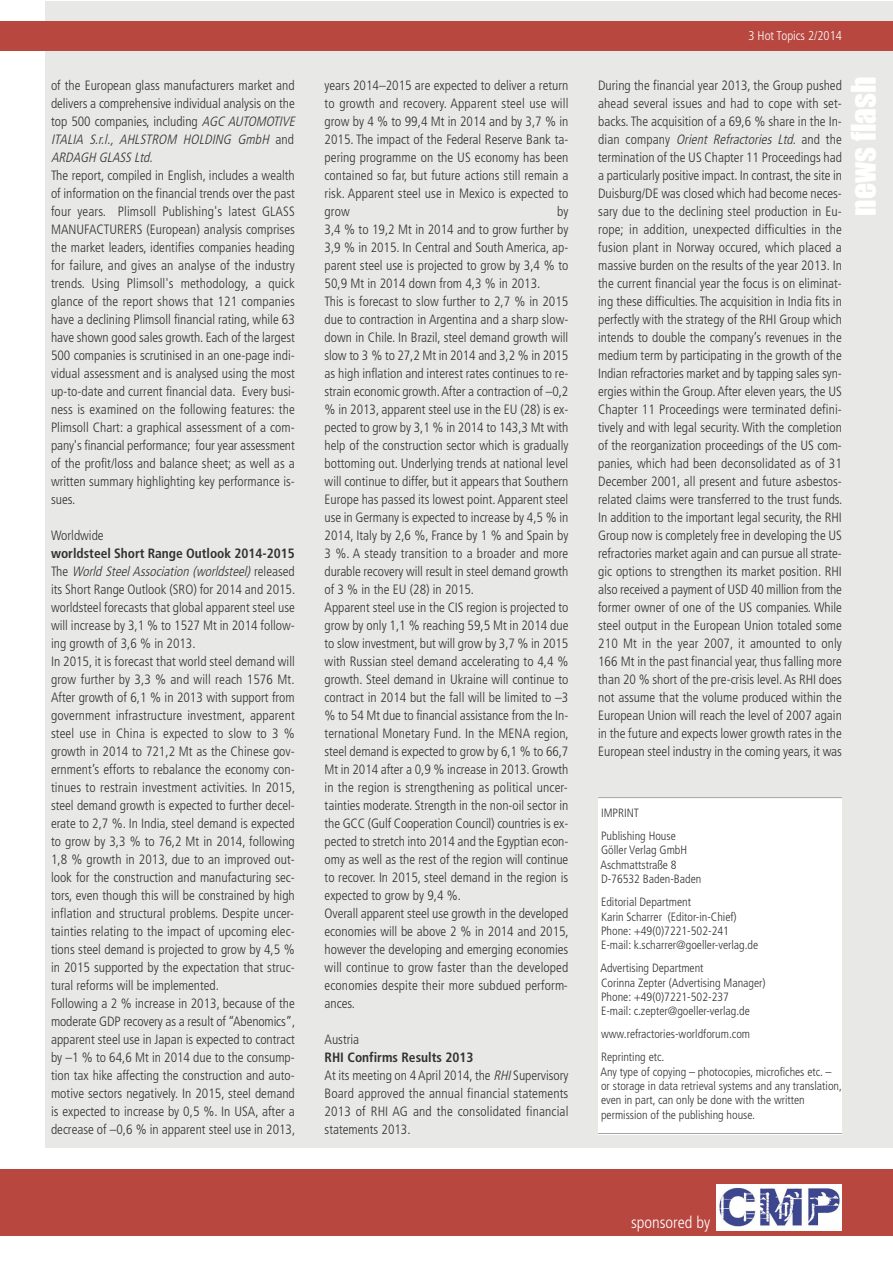
<style>
.page{position:relative;width:893px;height:1263px;background:#fff}
.page>*{position:absolute;margin:0;border:0;box-sizing:border-box;transform-origin:0 0}
.t1{font:31.5px "Impact";color:#fff}
.t2{font:300 condensed 16.5px "Frutiger";color:#fff}
.t3{font:300 condensed 13.5px/18px "Frutiger";color:#343132}
.t4{font:300 condensed 12.75px "Frutiger";color:#fff}
.t5{font:300 condensed 12px/14.4px "Frutiger";color:#343132}
.s1{font-style:italic}
.s2{font-weight:700}
</style>
<div class="page">
<div style="left:45px;top:1px;width:847px;height:1147px;background:#e8e9e6"></div>
<div style="left:0;top:21px;width:892px;height:30px;background:#b7473f"></div>
<div style="left:598px;top:797px;width:244px;height:337px;background:#fff"></div>
<hr style="left:598px;top:797px;width:244px;height:1px;background:#a4a3a3">
<hr style="left:598px;top:1133px;width:244px;height:1px;background:#a4a3a3">
<div style="left:0;top:1169px;width:892px;height:67px;background:#b7473f"></div>
<img style="left:717px;top:1184px;width:125px;height:46px">
<p class="t3" style="left:51px;top:77px;width:249px">of the European glass manufacturers market and delivers a comprehensive individual analysis on the top 500 companies, including <span class="s1">AGCAUTOMOTIVE ITALIA S.r.l., AHLSTROM HOLDING GmbH</span> a n d <span class="s1">ARDAGH GLASS Ltd</span>.<br>The report, compiled in English, includes a wealth of information on the financial trends over the past four years. Plimsoll Publishing's latest GLASS MANUFACTURERS (European) analysis comprises the market leaders, identifies companies heading for failure, and gives an analyse of the industry trends. Using Plimsoll's methodology, a quick glance of the report shows that 121 companies have a declining Plimsoll financial rating, while 63 have shown good sales growth. Each of the largest 500 companies is scrutinised in an one-page indi&shy;vidual assessment and is analysed using the most up-to-date and current financial data. Every busi&shy;ness is examined on the following features: the Plimsoll Chart: a graphical assessment of a com&shy;pany's financial performance; four year assessment of the profit/loss and balance sheet; as well as a written summary highlighting key performance is&shy;sues.</p>
<p class="t3" style="left:51px;top:527px;width:54px">Worldwide</p>
<p class="t3" style="left:51px;top:545px;width:246px"><span class="s2">worldsteel Short Range Outlook 2014-2015<br></span>T h e <span class="s1">World Steel Association (worldsteel)</span> r e l e a s e d its Short Range Outlook (SRO) for 2014 and 2015. worldsteel forecasts that global apparent steel use will increase by 3,1 % to 1527 Mt in 2014 follow&shy;ing growth of 3,6 % in 2013.<br>In 2015, it is forecast that world steel demand will grow further by 3,3 % and will reach 1576 Mt.<br>After growth of 6,1 % in 2013 with support from government infrastructure investment, apparent steel use in China is expected to slow to 3 % growth in 2014 to 721,2 Mt as the Chinese gov&shy;ernment’s efforts to rebalance the economy con&shy;tinues to restrain investment activities. In 2015, steel demand growth is expected to further decel&shy;erate to 2,7 %. In India, steel demand is expected to grow by 3,3 % to 76,2 Mt in 2014, following 1,8 % growth in 2013, due to an improved out&shy;look for the construction and manufacturing sec&shy;tors, even though this will be constrained by high inflation and structural problems. Despite uncer&shy;tainties relating to the impact of upcoming elec&shy;tions steel demand is projected to grow by 4,5 % in 2015 supported by the expectation that struc&shy;tural reforms will be implemented.<br>Following a 2 % increase in 2013, because of the moderate GDP recovery as a result of “Abenomics”, apparent steel use in Japan is expected to contract by –1 % to 64,6 Mt in 2014 due to the consump&shy;tion tax hike affecting the construction and auto&shy;motive sectors negatively. In 2015, steel demand is expected to increase by 0,5 %. In USA, after a decrease of –0,6 % in apparent steel use in 2013,</p>
<p class="t3" style="left:325px;top:77px;width:245px;text-align:justify">years 2014–2015 are expected to deliver a return to growth and recovery. Apparent steel use will grow by 4 % to 99,4 Mt in 2014 and by 3,7 % in 2015. The impact of the Federal Reserve Bank ta&shy;pering programme on the US economy has been contained so far, but future actions still remain a risk. Apparent steel use in Mexico is expected to grow</p>
<p class="t3" style="left:325px;top:203px;width:246px;text-indent:232px">by 3,4 % to 19,2 Mt in 2014 and to grow further by 3,9 % in 2015. In Central and South America, ap&shy;parent steel use is projected to grow by 3,4 % to 50,9 Mt in 2014 down from 4,3 % in 2013.<br>This is forecast to slow further to 2,7 % in 2015 due to contraction in Argentina and a sharp slow&shy;down in Chile. In Brazil, steel demand growth will slow to 3 % to 27,2 Mt in 2014 and 3,2 % in 2015 as high inflation and interest rates continues to re&shy;strain economic growth.After a contraction of –0,2 % in 2013, apparent steel use in the EU (28) is ex&shy;pected to grow by 3,1 % in 2014 to 143,3 Mt with help of the construction sector which is gradually bottoming out. Underlying trends at national level will continue to differ, but it appears that Southern Europe has passed its lowest point.Apparent steel use in Germany is expected to increase by 4,5 % in 2014, Italy by 2,6 %, France by 1 % and Spain by 3 %. A steady transition to a broader and more durable recovery will result in steel demand growth of 3 % in the EU (28) in 2015.<br>Apparent steel use in the CIS region is projected to grow by only 1,1 % reaching 59,5 Mt in 2014 due to slow investment, but will grow by 3,7 % in 2015 with Russian steel demand accelerating to 4,4 % growth. Steel demand in Ukraine will continue to contract in 2014 but the fall will be limited to –3 % to 54 Mt due to financial assistance from the In&shy;ternational Monetary Fund. In the MENA region, steel demand is expected to grow by 6,1 % to 66,7<br>Mt in 2014 after a 0,9 % increase in 2013. Growth in the region is strengthening as political uncer&shy;tainties moderate. Strength in the non-oil sector in the GCC (Gulf Cooperation Council) countries is ex&shy;pected to stretch into 2014 and the Egyptian econ&shy;omy as well as the rest of the region will continue to recover. In 2015, steel demand in the region is expected to grow by 9,4 %.<br>Overall apparent steel use growth in the developed economies will be above 2 % in 2014 and 2015, however the developing and emerging economies will continue to grow faster than the developed economies despite their more subdued perform&shy;ances.</p>
<p class="t3" style="left:325px;top:1031px;width:36px">Austria</p>
<p class="t3" style="left:325px;top:1049px;width:245px"><span class="s2">RHI Confirms Results 2013<br></span>At its meeting on 4 April 2014, the <span class="s1">RHI</span>Supervisory Board approved the annual financial statements 2013 of RHI AG and the consolidated financial statements 2013.</p>
<p class="t4" style="left:748px;top:28px;width:95px">3 Hot Topics 2/2014</p>
<p class="t3" style="left:598px;top:77px;width:246px;text-align:justify">During the financial year 2013, the Group pushed ahead several issues and had to cope with set&shy;backs. The acquisition of a 69,6 % share in the In&shy;dian company <span class="s1">Orient Refractories Ltd</span>. and the termination of the US Chapter 11 Proceedings had a particularly positive impact. In contrast, the site in Duisburg/DE was closed which had become neces&shy;sary due to the declining steel production in Eu&shy;rope; in addition, unexpected difficulties in the fusion plant in Norway occured, which placed a massive burden on the results of the year 2013. In the current financial year the focus is on eliminat&shy;ing these difficulties. The acquisition in India fits in perfectly with the strategy of the RHI Group which intends to double the company’s revenues in the medium term by participating in the growth of the Indian refractories market and by tapping sales syn&shy;ergies within the Group.After eleven years, the US Chapter 11 Proceedings were terminated defini&shy;tively and with legal security. With the completion of the reorganization proceedings of the US com&shy;panies, which had been deconsolidated as of 31<br>December 2001, all present and future asbestos&shy;related claims were transferred to the trust funds.<br>In addition to the important legal security, the RHI Group now is completely free in developing the US refractories market again and can pursue all strate&shy;gic options to strengthen its market position. RHI also received a payment of USD 40 million from the former owner of one of the US companies. While steel output in the European Union totaled some 210 Mt in the year 2007, it amounted to only 166 Mt in the past financial year, thus falling more than 20 % short of the pre-crisis level.As RHI does not assume that the volume produced within the European Union will reach the level of 2007 again in the future and expects lower growth rates in the European steel industry in the coming years, it was</p>
<h1 class="t1" style="left:844px;top:216px;width:140px;rotate:-90deg">news flash</h1>
<p class="t5" style="left:601px;top:802px;width:76px;line-height:23px">IMPRINT<br>Publishing House</p>
<p class="t5" style="left:600px;top:843px;width:103px">Göller Verlag GmbH<br>Aschmattstraße 8<br>D-76532 Baden-Baden</p>
<p class="t5" style="left:601px;top:895px;width:159px">Editorial Department<br>Karin Scharrer (Editor-in-Chief)<br>Phone: +49(0)7221-502-241<br>E-mail: k.scharrer@goeller-verlag.de</p>
<p class="t5" style="left:600px;top:961px;width:167px">Advertising Department<br>Corinna Zepter (Advertising Manager)<br>Phone: +49(0)7221-502-237<br>E-mail: c.zepter@goeller-verlag.de</p>
<p class="t5" style="left:601px;top:1023px;width:151px;line-height:23px">www.refractories-worldforum.com<br>Reprinting etc.</p>
<p class="t5" style="left:600px;top:1064px;width:243px">Any type of copying – photocopies, microfiches etc. – or storage in data retrieval systems and any translation, even in part, can only be done with the written permission of the publishing house.</p>
<p class="t2" style="left:631px;top:1213px;width:81px">sponsored by</p>
</div>
